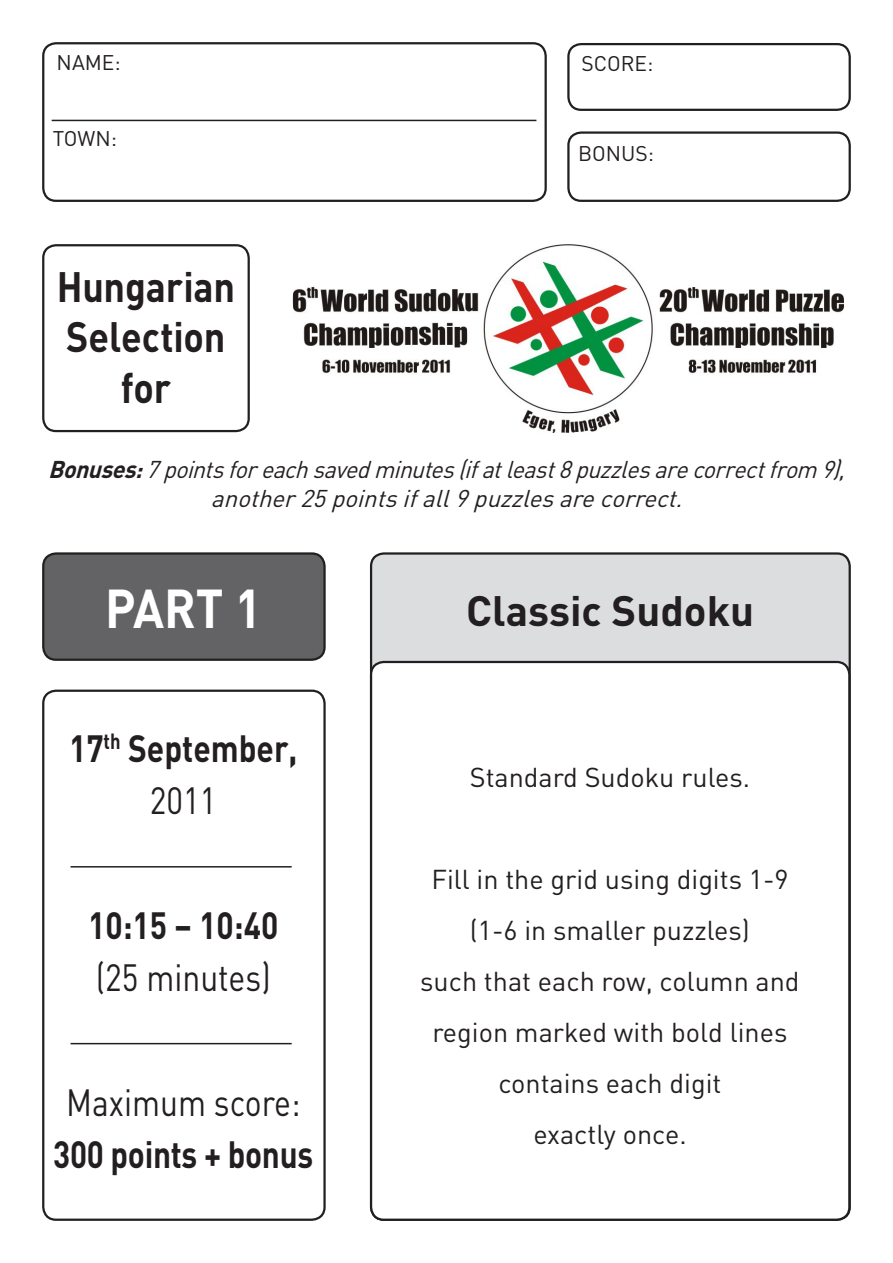
<style>
.page{position:relative;width:893px;height:1263px;background:#fff}
.page>*{position:absolute;margin:0;border:0;box-sizing:border-box;transform-origin:0 0}
.t1{font:700 54px "DINM";color:#fff;scale:.9 1}
.t2{font:700 42px/50.4px "DINM";color:#231f20;scale:.9 1}
.t3{font:700 42px "DINM";color:#231f20}
.t4{font:37.5px "DINM";color:#231f20;scale:.85 1}
.t5{font:700 37.5px "DINM";color:#231f20;scale:.85 1}
.t6{font:700 37.5px "DINM";color:#231f20;scale:.84 1}
.t7{font:27px/51px "DINM";color:#231f20;text-align:center}
.t8{font:italic 24px/28.8px "DINM";color:#231f20;text-align:center;scale:.96 1}
.t9{font:21px "DINM";color:#231f20}
.s1{font-weight:700}
</style>
<div class="page">
<img style="left:292px;top:244px;width:552px;height:188px">
<div style="left:42px;top:42px;width:505px;height:160px;border:2px solid #231f20;border-radius:13px"></div>
<div style="left:43px;top:553px;width:282px;height:107px;background:#636366;border-radius:13px"></div>
<div style="left:42px;top:552px;width:284px;height:109px;border:2px solid #231f20;border-radius:13px"></div>
<div style="left:42px;top:690px;width:284px;height:531px;border:2px solid #231f20;border-radius:13px"></div>
<div style="left:371px;top:553px;width:479px;height:667px;background:#dcdddf;border-radius:13px"></div>
<div style="left:42px;top:244px;width:208px;height:188px;border:2px solid #231f20;border-radius:13px"></div>
<div style="left:567px;top:131px;width:284px;height:71px;border:2px solid #231f20;border-radius:13px"></div>
<div style="left:567px;top:43px;width:284px;height:68px;border:2px solid #231f20;border-radius:13px"></div>
<hr style="left:52px;top:120px;width:484px;height:1px;background:#231f20">
<hr style="left:71px;top:866px;width:221px;height:1px;background:#231f20">
<hr style="left:71px;top:1043px;width:221px;height:1px;background:#231f20">
<div style="left:371px;top:662px;width:478px;height:558px;background:#fff;border-radius:13px"></div>
<div style="left:370px;top:661px;width:480px;height:560px;border:2px solid #231f20;border-radius:13px"></div>
<p class="t9" style="left:57px;top:49px;width:66px">NAME:</p>
<p class="t9" style="left:53px;top:126px;width:66px">TOWN:</p>
<p class="t2" style="left:57px;top:260px;width:200px">Hungarian<br>Selection</p>
<p class="t2" style="left:121px;top:360px;width:57px">for</p>
<p class="t9" style="left:581px;top:50px;width:73px">SCORE:</p>
<p class="t9" style="left:578px;top:140px;width:77px">BONUS:</p>
<p class="t8" style="left:48px;top:454px;width:839px"><span class="s1">Bonuses:</span>7pointsforeachsavedminutes(ifatleast8puzzlesarecorrectfrom 9), another25pointsifall9puzzlesarecorrect.</p>
<p class="t1" style="left:105px;top:573px;width:175px">PART 1</p>
<p class="t5" style="left:69px;top:723px;width:270px">17<sup>th</sup> September,</p>
<p class="t4" style="left:150px;top:777px;width:80px">2011</p>
<p class="t5" style="left:88px;top:900px;width:225px">10:15 – 10:40</p>
<p class="t4" style="left:96px;top:954px;width:208px">(25 minutes)</p>
<p class="t4" style="left:66px;top:1078px;width:277px">Maximum score:</p>
<p class="t6" style="left:53px;top:1130px;width:311px">300 points + bonus</p>
<p class="t3" style="left:466px;top:583px;width:290px">Classic Sudoku</p>
<p class="t7" style="left:470px;top:751px;width:282px">Standard Sudoku rules.</p>
<p class="t7" style="left:431px;top:853px;width:359px">Fill in the grid using digits 1-9</p>
<p class="t7" style="left:470px;top:904px;width:282px">(1-6 in smaller puzzles)</p>
<p class="t7" style="left:420px;top:955px;width:381px">such that each row, column and region marked with bold lines contains each digit</p>
<p class="t7" style="left:533px;top:1108px;width:155px">exactly once.</p>
</div>
